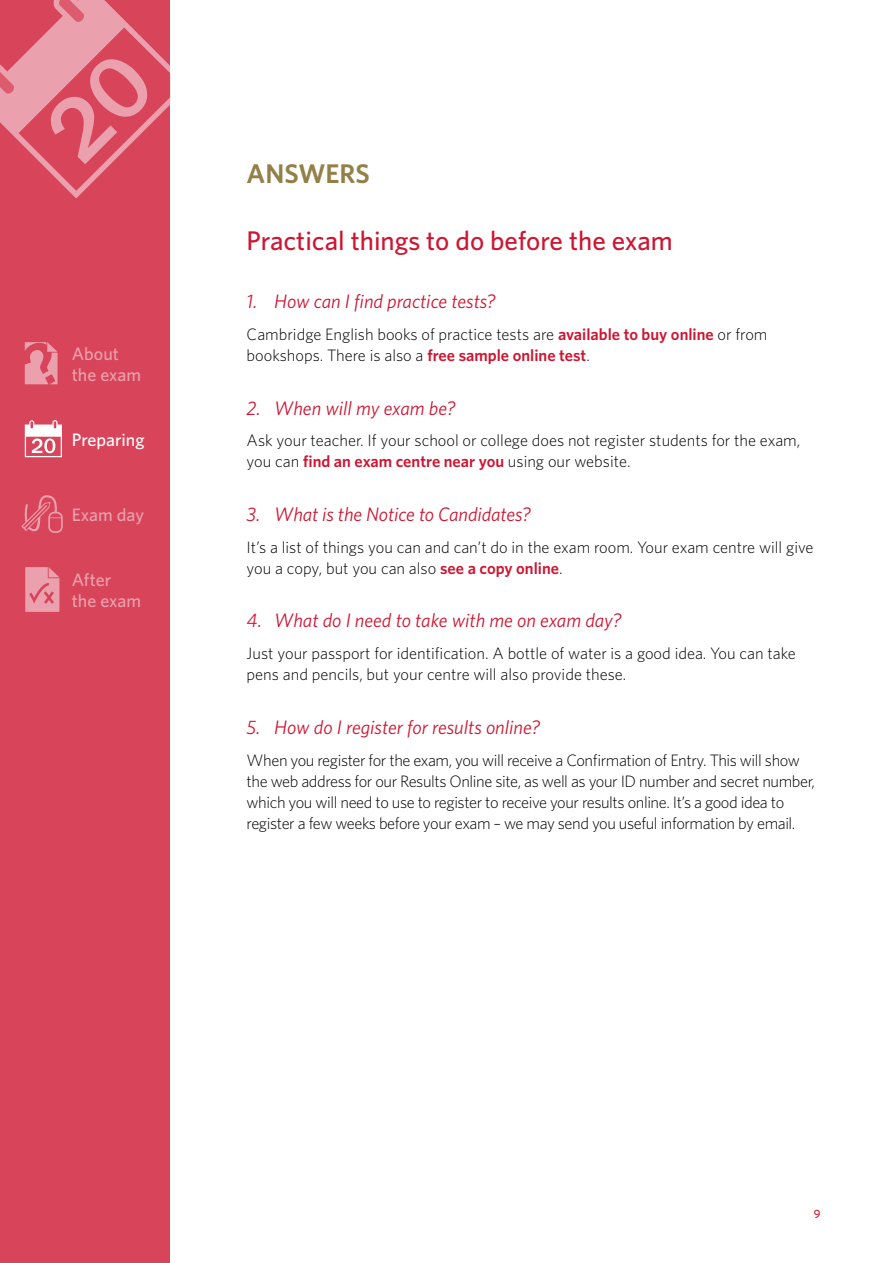
<style>
.page{position:relative;width:893px;height:1263px;background:#fff}
.page>*{position:absolute;margin:0;border:0;box-sizing:border-box;transform-origin:0 0}
.t1{font:500 27px "Whitney";color:#ce1531}
.t2{font:600 27px "Whitney";color:#938048}
.t3{font:italic 19.5px "Whitney";color:#ce1531}
.t4{font:500 18px/21.6px "Whitney";color:#eba1ad}
.t5{font:500 18px "Whitney";color:#fff}
.t6{font:300 16.5px/21px "Whitney";letter-spacing:-.015em;color:#000}
.t7{font:500 12px "Whitney";color:#ce1531}
.s1{font-weight:600;color:#ce1531}
</style>
<div class="page">
<div style="left:0;top:0;width:170px;height:1263px;background:#d8445a"></div>
<svg style="left:25px;top:567px;width:34px;height:45px"></svg>
<svg style="left:21px;top:495px;width:42px;height:38px"></svg>
<svg style="left:25px;top:342px;width:33px;height:42px"></svg>
<svg style="left:25px;top:420px;width:37px;height:37px"></svg>
<svg style="left:0;top:0;width:170px;height:198px"></svg>
<p class="t4" style="left:72px;top:342px;width:71px">About the exam</p>
<p class="t5" style="left:72px;top:428px;width:74px">Preparing</p>
<p class="t4" style="left:72px;top:504px;width:74px">Exam day</p>
<p class="t4" style="left:72px;top:568px;width:71px">After<br>the exam</p>
<h1 class="t2" style="left:247px;top:156px;width:125px">ANSWERS</h1>
<h1 class="t1" style="left:247px;top:223px;width:428px">Practical things to do before the exam</h1>
<p class="t3" style="left:247px;top:288px;width:250px">1. How can I find practice tests?</p>
<p class="t6" style="left:247px;top:323px;width:522px">Cambridge English books of practice tests are <span class="s1">available to buy online</span> or from bookshops. There is also a <span class="s1">free sample online test</span>.</p>
<p class="t3" style="left:247px;top:395px;width:210px">2. When will my exam be?</p>
<p class="t6" style="left:247px;top:429px;width:555px">Ask your teacher. If your school or college does not register students for the exam, you can <span class="s1">find an exam centre near you</span> using our website.</p>
<p class="t3" style="left:247px;top:501px;width:285px">3. What is the Notice to Candidates?</p>
<p class="t6" style="left:247px;top:536px;width:568px">It’s a list of things you can and can’t do in the exam room. Your exam centre will give you a copy, but you can also <span class="s1">see a copy online</span>.</p>
<p class="t3" style="left:247px;top:608px;width:376px">4. What do I need to take with me on exam day?</p>
<p class="t6" style="left:247px;top:642px;width:551px">Just your passport for identification. A bottle of water is a good idea. You can take pens and pencils, but your centre will also provide these.</p>
<p class="t3" style="left:247px;top:714px;width:295px">5. How do I register for results online?</p>
<p class="t6" style="left:247px;top:749px;width:570px">When you register for the exam, you will receive a Confirmation of Entry. This will show the web address for our Results Online site, as well as your ID number and secret number, which you will need to use to register to receive your results online. It’s a good idea to register a few weeks before your exam – we may send you useful information by email.</p>
<p class="t7" style="left:814px;top:1205px;width:8px">9</p>
</div>
